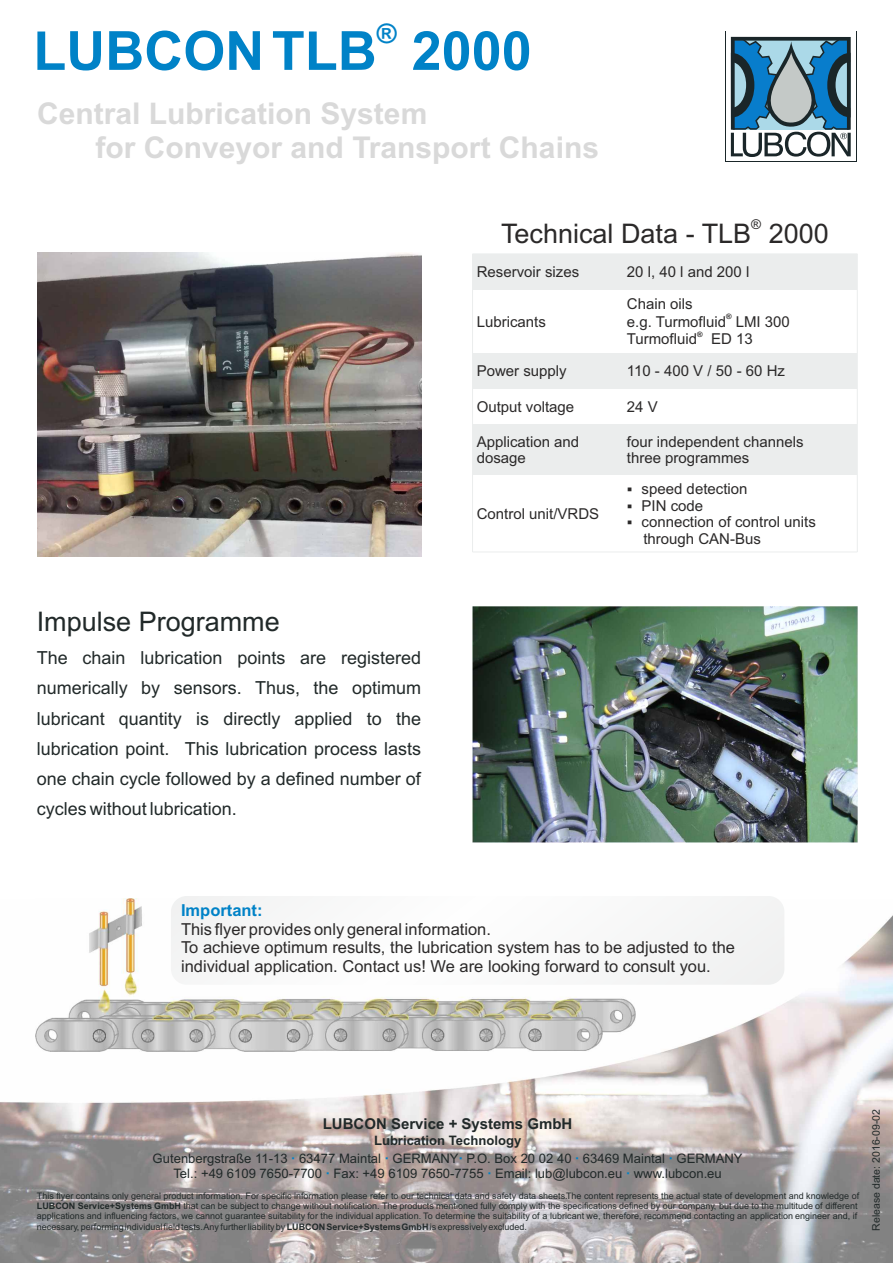
<style>
.page{position:relative;width:893px;height:1263px;background:#fff}
.page>*{position:absolute;margin:0;border:0;box-sizing:border-box;transform-origin:0 0}
.t1{font:700 54px "Arial";color:#0082c7}
.t2{font:700 30px/33.5px "Arial";color:#d9d9d9}
.t3{font:27px "Arial";color:#2b2929}
.t4{font:27px "Arial";color:#212929}
.t5{font:700 27px "Arial";color:#0082c7}
.t6{font:18px/30.2px "Arial";color:#212929;text-align:justify}
.t7{font:16.5px/18.5px "Arial";color:#2b2929}
.t8{font:700 16.5px "Arial";color:#0082c7}
.t9{font:15px/16.8px "Arial";color:#2b2929}
.t10{font:700 15px "Arial";color:#212929}
.t11{font:13.5px "Arial";color:#2b2929}
.t12{font:13.05px/14.7px "Arial";color:#212929;text-align:center}
.t13{font:700 13.05px "Arial";color:#212929}
.t14{font:12.75px/16.8px "Wingdings";color:#2b2929;text-align:justify}
.t15{font:10.5px "Arial";color:#212929}
.t16{font:9px/10.1px "Arial";color:#212929}
.t17{font:700 7.5px "Arial";color:#2b2929}
.s1{font-weight:700}
</style>
<div class="page">
<img style="left:0;top:907px;width:893px;height:356px">
<img style="left:472px;top:606px;width:386px;height:237px">
<img style="left:35px;top:899px;width:600px;height:152px">
<svg style="left:725px;top:31px;width:131px;height:131px"></svg>
<div style="left:726px;top:32px;width:129px;height:129px;background:#fff"></div>
<svg style="left:731px;top:37px;width:120px;height:120px;background:#668ea4"></svg>
<div style="left:472px;top:254px;width:151px;height:35px;background:#ebeded"></div>
<div style="left:623px;top:254px;width:234px;height:35px;background:#ebeded"></div>
<div style="left:472px;top:353px;width:151px;height:36px;background:#ebeded"></div>
<div style="left:623px;top:353px;width:234px;height:36px;background:#ebeded"></div>
<div style="left:472px;top:424px;width:151px;height:51px;background:#ebeded"></div>
<div style="left:623px;top:424px;width:234px;height:51px;background:#ebeded"></div>
<hr style="left:472px;top:254px;width:1px;height:298px;background:#ebeded">
<hr style="left:857px;top:254px;width:1px;height:298px;background:#ebeded">
<hr style="left:472px;top:552px;width:385px;height:1px;background:#ebeded">
<img style="left:37px;top:253px;width:385px;height:304px">
<div style="left:171px;top:896px;width:613px;height:89px;background:#f8f8f8;border-radius:16px"></div>
<h3 class="t5" style="left:377px;top:23px;width:21px">®</h3>
<h1 class="t1" style="left:33px;top:31px;width:500px">LUBCONTLB 2000</h1>
<h2 class="t2" style="left:96px;top:100px;width:505px;text-indent:-58px">Central Lubrication System<br>for Conveyor and Transport Chains</h2>
<h3 class="t11" style="left:751px;top:219px;width:11px">®</h3>
<h3 class="t3" style="left:501px;top:223px;width:329px">Technical Data - TLB 2000</h3>
<h3 class="t9" style="left:477px;top:265px;width:104px">Reservoir sizes</h3>
<h3 class="t9" style="left:627px;top:265px;width:124px">20 l, 40 l and 200 l</h3>
<h3 class="t9" style="left:477px;top:314px;width:71px">Lubricants</h3>
<h3 class="t9" style="left:627px;top:296px;width:165px;line-height:17.4px">Chain oils<br>e.g. Turmofluid LMI 300<br>Turmofluid ED 13</h3>
<p class="t17" style="left:726px;top:314px;width:7px">®</p>
<p class="t17" style="left:697px;top:331px;width:7px">®</p>
<h3 class="t9" style="left:477px;top:364px;width:92px">Power supply</h3>
<h3 class="t9" style="left:627px;top:364px;width:160px">110 - 400 V / 50 - 60 Hz</h3>
<h3 class="t9" style="left:477px;top:399px;width:99px">Output voltage</h3>
<h3 class="t9" style="left:627px;top:399px;width:32px">24 V</h3>
<h3 class="t9" style="left:477px;top:434px;width:104px">Application and dosage</h3>
<h3 class="t9" style="left:627px;top:434px;width:178px">four independent channels three programmes</h3>
<h3 class="t4" style="left:37px;top:612px;width:245px">Impulse Programme</h3>
<p class="t6" style="left:37px;top:644px;width:386px">The chain lubrication points are registered numerically by sensors. Thus, the optimum lubricant quantity is directly applied to the lubrication point. This lubrication process lasts one chain cycle followed by a defined number of cycles without lubrication.</p>
<h3 class="t9" style="left:477px;top:507px;width:124px">Control unit/VRDS</h3>
<h3 class="t14" style="left:627px;top:482px;width:13px">▪ ▪ ▪</h3>
<h3 class="t9" style="left:642px;top:481px;width:176px">speed detection<br>PIN code<br>connection of control units through CAN-Bus</h3>
<h3 class="t8" style="left:181px;top:904px;width:83px">Important:</h3>
<h3 class="t7" style="left:181px;top:921px;width:555px">This flyer provides only general information.<br>To achieve optimum results, the lubrication system has to be adjusted to the individual application. Contact us! We are looking forward to consult you.</h3>
<h3 class="t10" style="left:323px;top:1118px;width:251px">LUBCON Service + Systems GmbH</h3>
<h3 class="t13" style="left:374px;top:1135px;width:149px">Lubrication Technology</h3>
<h3 class="t12" style="left:153px;top:1152px;width:591px">Gutenbergstraße 11-13 63477 Maintal GERMANY P.O. Box 20 02 40 63469 Maintal GERMANY<br>Tel.: +49 6109 7650-7700 Fax: +49 6109 7650-7755 Email: lub@lubcon.eu www.lubcon.eu</h3>
<p class="t16" style="left:37px;top:1192px;width:824px">This flyer contains only general product information. For specific information please refer to our technical data and safety data sheets. The content represents the actual state of development and knowledge of <span class="s1">LUBCON Service+Systems GmbH</span> that can be subject to change without notification. The products mentioned fully comply with the specifications defined by our company, but due to the multitude of different applications and influencing factors, we cannot guarantee suitability for the individual application. To determine the suitability of a lubricant we, therefore, recommend contacting an application engineer and, if necessary, performing individual field tests. Any further liability by <span class="s1">LUBCON Service+Systems GmbH</span> is expressively excluded.</p>
<p class="t15" style="left:872px;top:1230px;width:123px;rotate:-90deg">Release date: 2016-09-02</p>
</div>
